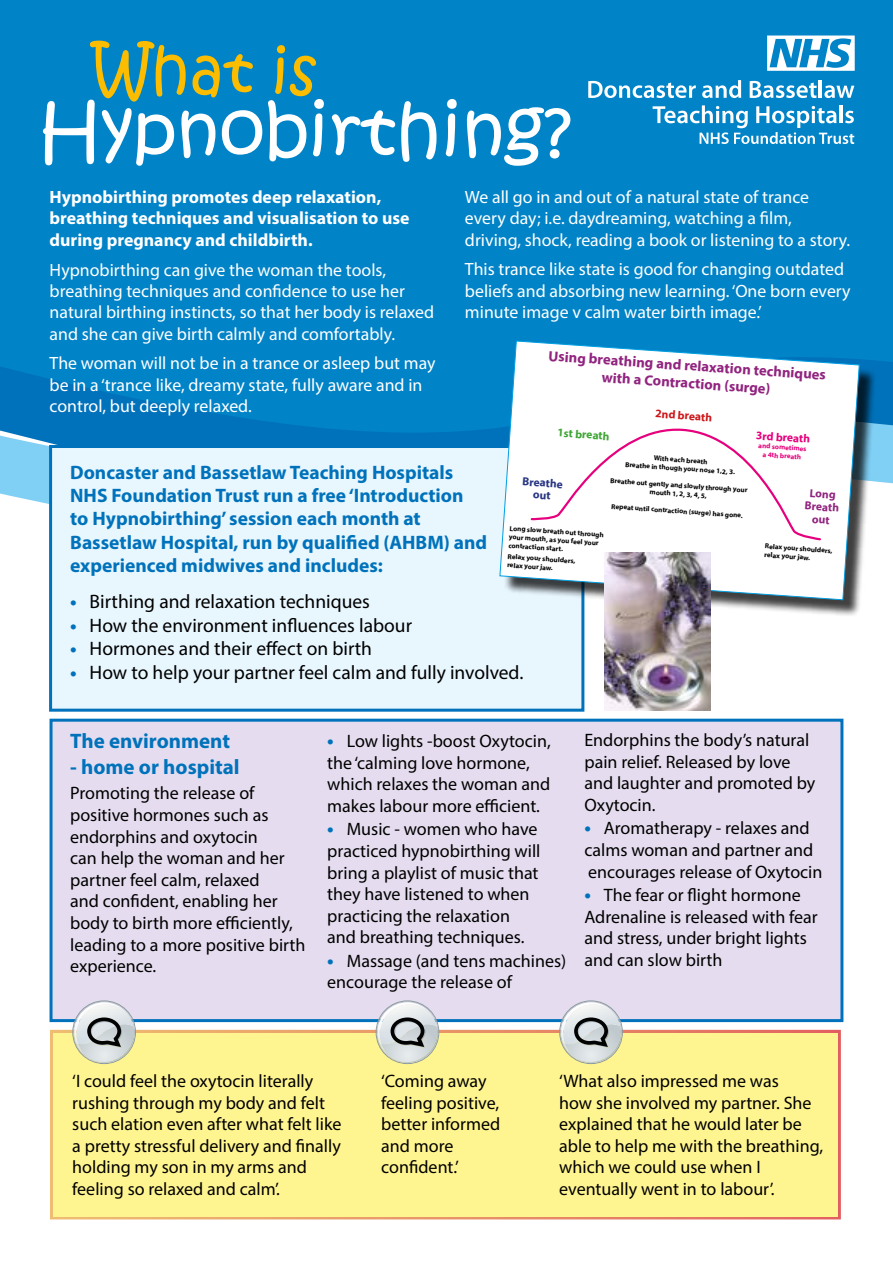
<style>
.page{position:relative;width:893px;height:1263px;background:#fff}
.page>*{position:absolute;margin:0;border:0;box-sizing:border-box;transform-origin:0 0}
.t1{font:72.75px "Kristen ITC";color:#fff}
.t2{font:61.95px "Kristen ITC";color:#fcbc00}
.t3{font:700 21px "Myriad Pro";color:#0072bb}
.t4{font:700 19.5px/23.4px "Myriad Pro";color:#0072bb}
.t5{font:19.5px "Myriad Pro";color:#000}
.t6{font:18px/21.6px "Myriad Pro";color:#000}
.t7{font:17.85px/21.5px "Myriad Pro";color:#fff}
.t8{font:700 17.85px/21.5px "Myriad Pro";color:#fff}
.t9{font:700 14.7px/17.5px "Myriad Pro";color:#91247f;text-align:center}
.t10{font:700 11.55px/12.9px "Myriad Pro";color:#91247f;text-align:center}
.t11{font:700 11.55px/12.5px "Myriad Pro";color:#283583;text-align:center}
.t12{font:700 11.55px "Myriad Pro";color:#3fa535}
.t13{font:700 11.55px "Myriad Pro";color:#cd171a}
.t14{font:700 11.55px "Myriad Pro";color:#e6007d}
.t15{font:700 7.05px/8.6px "Myriad Pro";color:#000}
.t16{font:700 7.05px/8.6px "Myriad Pro";color:#e6007d;text-align:center}
.s1{font-weight:700;color:#0072bb}
.s2{font-weight:700;font-size:19.5px;color:#0072bb}
</style>
<div class="page">
<div style="left:0;top:0;width:893px;height:352px;background:#0083c7"></div>
<svg style="left:0;top:352px;width:893px;height:60px;background:#0080c4"></svg>
<svg style="left:0;top:412px;width:893px;height:92px;background:#218cca"></svg>
<div style="left:49px;top:445px;width:535px;height:267px;background:#e8f6fe;border:3px solid #0072bb"></div>
<div style="left:50px;top:719px;width:793px;height:303px;background:#e5ddef;border:3px solid #0072bb"></div>
<div style="left:50px;top:1030px;width:791px;height:189px;background:#fff590"></div>
<svg style="left:767px;top:36px;width:88px;height:35px"></svg>
<svg style="left:588px;top:81px;width:108px;height:17px"></svg>
<svg style="left:702px;top:80px;width:39px;height:18px"></svg>
<svg style="left:750px;top:81px;width:67px;height:17px"></svg>
<hr style="left:819px;top:80px;width:3px;height:18px;background:#fff">
<svg style="left:824px;top:85px;width:30px;height:13px"></svg>
<svg style="left:653px;top:105px;width:201px;height:39px"></svg>
<div style="left:504px;top:345px;width:372px;height:271px;background:#000;opacity:.75"></div>
<svg style="left:499px;top:341px;width:361px;height:259px"></svg>
<svg style="left:72px;top:1000px;width:64px;height:64px"></svg>
<svg style="left:376px;top:1000px;width:63px;height:64px"></svg>
<svg style="left:559px;top:1000px;width:64px;height:64px"></svg>
<img style="left:605px;top:552px;width:105px;height:158px">
<h2 class="t2" style="left:93px;top:28px;width:227px;rotate:1deg">What is</h2>
<h1 class="t1" style="left:38px;top:83px;width:535px">Hypnobirthing?</h1>
<p class="t7" style="left:465px;top:186px;width:387px">We all go in and out of a natural state of trance every day; i.e. daydreaming, watching a film, driving, shock, reading a book or listening to a story.</p>
<p class="t7" style="left:465px;top:258px;width:387px">This trance like state is good for changing outdated beliefs and absorbing new learning. ‘One born every minute image v calm water birth image.’</p>
<p class="t9" style="left:549px;top:346px;width:279px;rotate:4deg">Using breathing and relaxation techniques with a Contraction (surge)</p>
<p class="t12" style="left:558px;top:425px;width:54px;rotate:4deg">1st breath</p>
<p class="t8" style="left:50px;top:186px;width:362px">Hypnobirthing promotes deep relaxation, breathing techniques and visualisation to use during pregnancy and childbirth.</p>
<p class="t7" style="left:50px;top:258px;width:386px">Hypnobirthing can give the woman the tools, breathing techniques and confidence to use her natural birthing instincts, so that her body is relaxed and she can give birth calmly and comfortably.</p>
<p class="t7" style="left:50px;top:352px;width:387px">The woman will not be in a trance or asleep but may be in a ‘trance like, dreamy state, fully aware and in control, but deeply relaxed.</p>
<p class="t13" style="left:656px;top:406px;width:58px;rotate:4deg">2nd breath</p>
<p class="t14" style="left:757px;top:428px;width:56px;rotate:4deg">3rd breath</p>
<p class="t16" style="left:759px;top:441px;width:50px;rotate:4deg">and sometimes a 4th breath</p>
<p class="t15" style="left:626px;top:451px;width:112px;text-align:center;rotate:4deg">With each breath<br>Breathe in though your nose 1,2, 3.</p>
<p class="t15" style="left:611px;top:476px;width:139px;text-align:center;rotate:4deg">Breathe out gently and slowly through your mouth 1, 2, 3, 4, 5,</p>
<p class="t15" style="left:612px;top:502px;width:133px;rotate:4deg">Repeat until contraction (surge) has gone.</p>
<p class="t4" style="left:70px;top:460px;width:419px">Doncaster and Bassetlaw Teaching Hospitals NHS Foundation Trust run a free ‘Introduction<br>to Hypnobirthing’ session each month at Bassetlaw Hospital, run by qualified (AHBM) and experienced midwives and includes:</p>
<p class="t5" style="left:70px;top:590px;width:301px"><span class="s1">•</span> Birthing and relaxation techniques</p>
<p class="t5" style="left:70px;top:613px;width:343px"><span class="s1">•</span> How the environment influences labour</p>
<p class="t5" style="left:70px;top:637px;width:303px"><span class="s1">•</span> Hormones and their effect on birth</p>
<p class="t5" style="left:70px;top:660px;width:455px"><span class="s1">•</span> How to help your partner feel calm and fully involved.</p>
<p class="t11" style="left:523px;top:475px;width:42px;rotate:4deg">Breathe out</p>
<p class="t10" style="left:806px;top:486px;width:36px;rotate:4deg">Long<br>Breath out</p>
<p class="t15" style="left:510px;top:524px;width:96px;rotate:4deg">Long slow breath out through your mouth, as you feel your contraction start.</p>
<p class="t15" style="left:508px;top:552px;width:69px;rotate:4deg">Relax your shoulders, relax your jaw.</p>
<p class="t15" style="left:765px;top:541px;width:69px;rotate:4deg">Relax your shoulders, relax your jaw.</p>
<p class="t3" style="left:70px;top:727px;width:162px">The environment</p>
<p class="t3" style="left:70px;top:753px;width:171px">- home or hospital</p>
<p class="t6" style="left:70px;top:782px;width:237px">Promoting the release of positive hormones such as endorphins and oxytocin<br>can help the woman and her partner feel calm, relaxed<br>and confident, enabling her body to birth more efficiently, leading to a more positive birth experience.</p>
<p class="t6" style="left:327px;top:730px;width:225px"><span class="s2">•</span> Low lights -boost Oxytocin, the ‘calming love hormone, which relaxes the woman and makes labour more efficient.</p>
<p class="t6" style="left:327px;top:818px;width:215px"><span class="s2">•</span> Music - women who have practiced hypnobirthing will bring a playlist of music that they have listened to when practicing the relaxation and breathing techniques.</p>
<p class="t6" style="left:327px;top:950px;width:241px"><span class="s2">•</span> Massage (and tens machines) encourage the release of</p>
<p class="t6" style="left:584px;top:729px;width:232px">Endorphins the body’s natural pain relief. Released by love and laughter and promoted by<br>Oxytocin.</p>
<p class="t6" style="left:584px;top:817px;width:240px"><span class="s2">•</span> Aromatherapy - relaxes and calms woman and partner and encourages release of Oxytocin</p>
<p class="t6" style="left:584px;top:884px;width:235px"><span class="s2">•</span> The fear or flight hormone<br>Adrenaline is released with fear and stress, under bright lights and can slow birth</p>
<p class="t6" style="left:72px;top:1070px;width:271px">‘I could feel the oxytocin literally rushing through my body and felt such elation even after what felt like a pretty stressful delivery and finally holding my son in my arms and feeling so relaxed and calm’.</p>
<p class="t6" style="left:559px;top:1070px;width:265px">‘What also impressed me was<br>how she involved my partner. She explained that he would later be able to help me with the breathing, which we could use when I eventually went in to labour’.</p>
<p class="t6" style="left:381px;top:1070px;width:121px">‘Coming away feeling positive, better informed and more confident.’</p>
</div>
